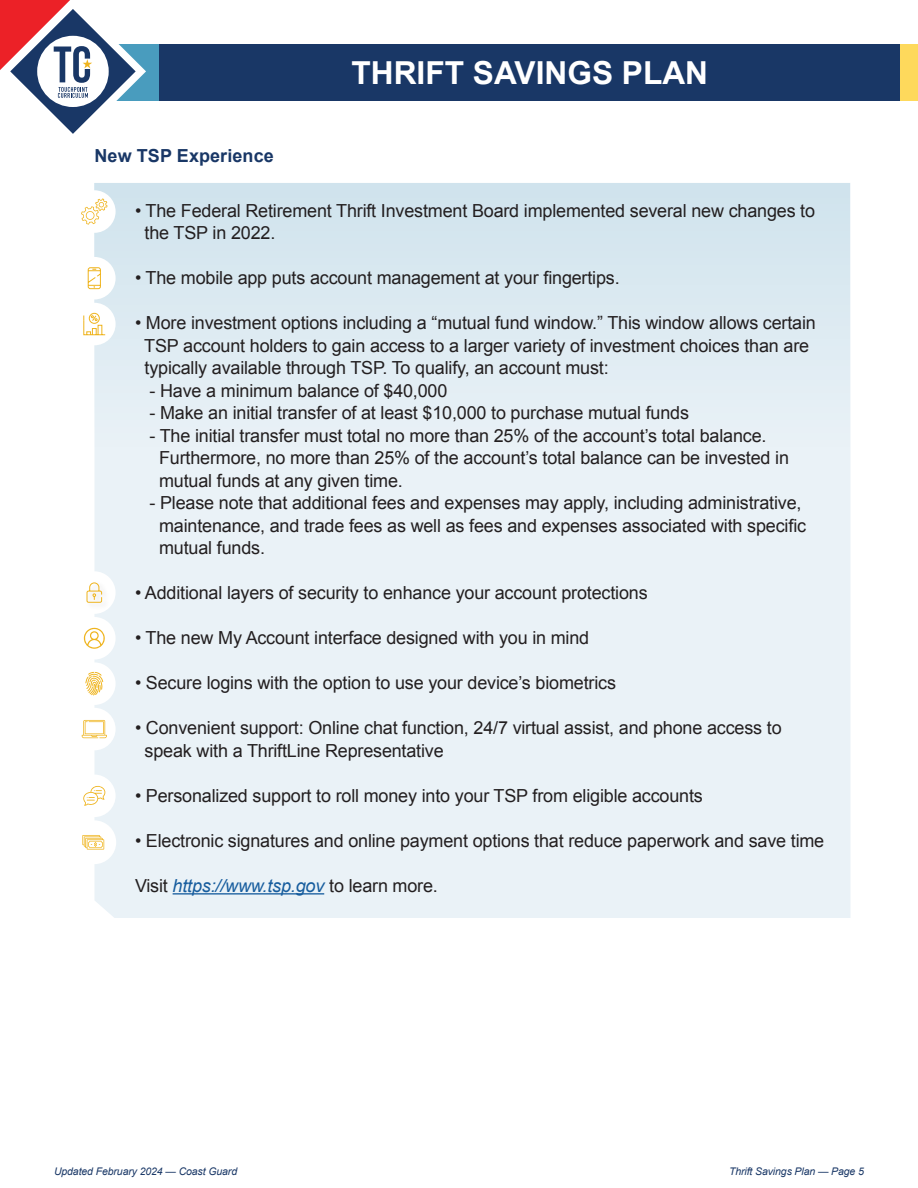
<style>
.page{position:relative;width:918px;height:1188px;background:#fff}
.page>*{position:absolute;margin:0;border:0;box-sizing:border-box;transform-origin:0 0}
.t1{font:700 31.65px "Arial";color:#fff}
.t2{font:18px/22.5px "Arial";letter-spacing:-.01em;color:#231f20}
.t3{font:italic 18px "Arial";letter-spacing:-.01em;color:#175d9e}
.t4{font:700 18px "Arial";letter-spacing:.005em;color:#193766}
.t5{font:italic 10.5px "Arial";letter-spacing:-.01em;color:#193766}
.s1{font-style:normal;color:#231f20}
</style>
<div class="page">
<div style="left:94px;top:511px;width:756px;height:407px;background:#eaf2f7"></div>
<div style="left:94px;top:183px;width:756px;height:328px;background:linear-gradient(to bottom,#d0e3ed,#eef4f8)"></div>
<hr style="left:173px;top:893px;width:151px;height:2px;background:#175d9e">
<div style="left:73px;top:303px;width:43px;height:42px;background:#fff;border-radius:50%"></div>
<svg style="left:83px;top:313px;width:23px;height:23px"></svg>
<div style="left:73px;top:257px;width:43px;height:42px;background:#fff;border-radius:50%"></div>
<svg style="left:87px;top:267px;width:14px;height:22px"></svg>
<div style="left:73px;top:571px;width:43px;height:43px;background:#fff;border-radius:50%"></div>
<div style="left:85px;top:581px;width:25px;height:30px;background:#fbfbfb"></div>
<svg style="left:86px;top:582px;width:16px;height:21px"></svg>
<div style="left:72px;top:820px;width:44px;height:44px;background:#fff;border-radius:50%"></div>
<svg style="left:82px;top:835px;width:22px;height:15px"></svg>
<div style="left:73px;top:708px;width:43px;height:42px;background:#fff;border-radius:50%"></div>
<svg style="left:82px;top:720px;width:25px;height:18px"></svg>
<div style="left:73px;top:190px;width:43px;height:43px;background:#fff;border-radius:50%"></div>
<svg style="left:81px;top:198px;width:27px;height:27px"></svg>
<div style="left:73px;top:617px;width:43px;height:43px;background:#fff;border-radius:50%"></div>
<svg style="left:83px;top:628px;width:22px;height:21px"></svg>
<div style="left:73px;top:662px;width:43px;height:43px;background:#fff;border-radius:50%"></div>
<svg style="left:85px;top:672px;width:18px;height:24px"></svg>
<div style="left:73px;top:775px;width:43px;height:42px;background:#fff;border-radius:50%"></div>
<svg style="left:83px;top:786px;width:22px;height:20px"></svg>
<div style="left:74px;top:44px;width:844px;height:56px;background:#193766"></div>
<div style="left:95px;top:44px;width:64px;height:56px;background:#499cbe"></div>
<div style="left:901px;top:44px;width:17px;height:56px;background:#fed95c"></div>
<svg style="left:0;top:0;width:156px;height:134px"></svg>
<p class="t1" style="left:351px;top:52px;width:358px">THRIFT SAVINGS PLAN</p>
<p class="t4" style="left:94px;top:143px;width:181px">New TSP Experience</p>
<p class="t2" style="left:145px;top:199px;width:672px;text-indent:-10px">• The Federal Retirement Thrift Investment Board implemented several new changes to the TSP in 2022.</p>
<p class="t2" style="left:135px;top:267px;width:486px">• The mobile app puts account management at your fingertips.</p>
<p class="t2" style="left:144px;top:312px;width:673px;text-indent:-9px">• More investment options including a “mutual fund window.” This window allows certain<br>TSP account holders to gain access to a larger variety of investment choices than are typically available through TSP. To qualify, an account must:</p>
<p class="t2" style="left:149px;top:379px;width:300px">- Have a minimum balance of $40,000</p>
<p class="t2" style="left:149px;top:402px;width:541px">- Make an initial transfer of at least $10,000 to purchase mutual funds</p>
<p class="t2" style="left:159px;top:424px;width:631px;text-indent:-10px">- The initial transfer must total no more than 25% of the account’s total balance.<br>Furthermore, no more than 25% of the account’s total balance can be invested in mutual funds at any given time.</p>
<p class="t2" style="left:159px;top:492px;width:649px;text-indent:-10px">- Please note that additional fees and expenses may apply, including administrative, maintenance, and trade fees as well as fees and expenses associated with specific mutual funds.</p>
<p class="t2" style="left:135px;top:582px;width:514px">• Additional layers of security to enhance your account protections</p>
<p class="t2" style="left:135px;top:627px;width:456px">• The new My Account interface designed with you in mind</p>
<p class="t2" style="left:135px;top:672px;width:483px">• Secure logins with the option to use your device’s biometrics</p>
<p class="t2" style="left:145px;top:717px;width:639px;text-indent:-10px">• Convenient support: Online chat function, 24/7 virtual assist, and phone access to speak with a ThriftLine Representative</p>
<p class="t2" style="left:135px;top:784px;width:569px">• Personalized support to roll money into your TSP from eligible accounts</p>
<p class="t2" style="left:135px;top:829px;width:691px">• Electronic signatures and online payment options that reduce paperwork and save time</p>
<p class="t3" style="left:135px;top:874px;width:304px"><span class="s1">Visit</span> https://www.tsp.gov <span class="s1">to learn more.</span></p>
<p class="t5" style="left:54px;top:1164px;width:185px">Updated February 2024 — Coast Guard</p>
<p class="t5" style="left:729px;top:1164px;width:136px">Thrift Savings Plan — Page 5</p>
</div>
